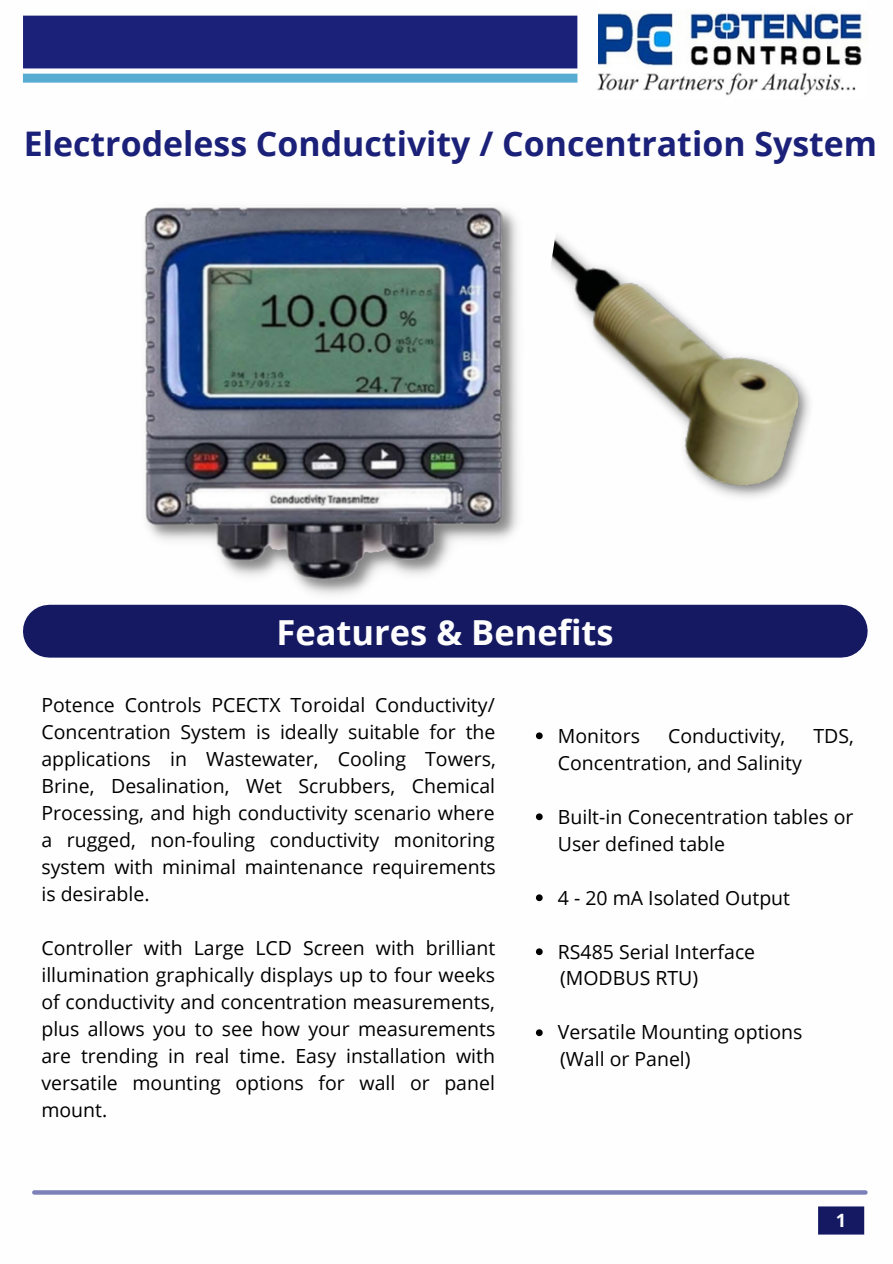
<style>
.page{position:relative;width:893px;height:1264px;background:#fff}
.page>*{position:absolute;margin:0;border:0;box-sizing:border-box;transform-origin:0 0}
.t1{font:700 34.5px "Open Sans";color:#fefefe}
.t2{font:700 33.9px "Open Sans";color:#1b2179}
.t3{font:19.5px/27px "Open Sans";color:#000;text-align:justify}
.t4{font:700 18.3px "Open Sans";color:#fefefe}
</style>
<div class="page">
<div style="left:23px;top:16px;width:554px;height:52px;background:#1b2179"></div>
<div style="left:23px;top:74px;width:554px;height:9px;background:#56acd1"></div>
<img style="left:598px;top:11px;width:265px;height:55px">
<img style="left:597px;top:72px;width:259px;height:24px">
<svg style="left:34px;top:1190px;width:831px;height:4px;background:#8487bd"></svg>
<div style="left:818px;top:1206px;width:46px;height:28px;background:#141962"></div>
<div style="left:49px;top:604px;width:792px;height:53px;background:#141962"></div>
<img style="left:144px;top:207px;width:374px;height:388px">
<img style="left:551px;top:235px;width:259px;height:263px">
<svg style="left:536px;top:732px;width:6px;height:7px"></svg>
<svg style="left:536px;top:813px;width:6px;height:7px"></svg>
<svg style="left:536px;top:894px;width:6px;height:7px"></svg>
<svg style="left:536px;top:948px;width:6px;height:7px"></svg>
<svg style="left:536px;top:1029px;width:6px;height:7px"></svg>
<h2 class="t2" style="left:24px;top:120px;width:854px">Electrodeless Conductivity / Concentration System</h2>
<h1 class="t1" style="left:276px;top:608px;width:339px">Features &amp; Benefits</h1>
<p class="t3" style="left:41px;top:690px;width:456px">Potence Controls PCECTX Toroidal Conductivity/ Concentration System is ideally suitable for the applications in Wastewater, Cooling Towers, Brine, Desalination, Wet Scrubbers, Chemical Processing, and high conductivity scenario where a rugged, non-fouling conductivity monitoring system with minimal maintenance requirements is desirable.</p>
<p class="t3" style="left:41px;top:933px;width:455px">Controller with Large LCD Screen with brilliant illumination graphically displays up to four weeks of conductivity and concentration measurements, plus allows you to see how your measurements are trending in real time. Easy installation with versatile mounting options for wall or panel mount.</p>
<p class="t3" style="left:557px;top:721px;width:84px">Monitors</p>
<p class="t3" style="left:668px;top:721px;width:119px">Conductivity,</p>
<p class="t3" style="left:813px;top:721px;width:42px">TDS,</p>
<p class="t3" style="left:557px;top:748px;width:245px">Concentration, and Salinity</p>
<p class="t3" style="left:557px;top:802px;width:297px">Built-in Conecentration tables or<br>User defined table</p>
<p class="t3" style="left:557px;top:883px;width:234px">4 - 20 mA Isolated Output</p>
<p class="t3" style="left:557px;top:937px;width:199px">RS485 Serial Interface</p>
<p class="t3" style="left:560px;top:964px;width:140px">(MODBUS RTU)</p>
<p class="t3" style="left:557px;top:1018px;width:246px">Versatile Mounting options</p>
<p class="t3" style="left:560px;top:1045px;width:132px">(Wall or Panel)</p>
<p class="t4" style="left:835px;top:1207px;width:12px">1</p>
</div>
